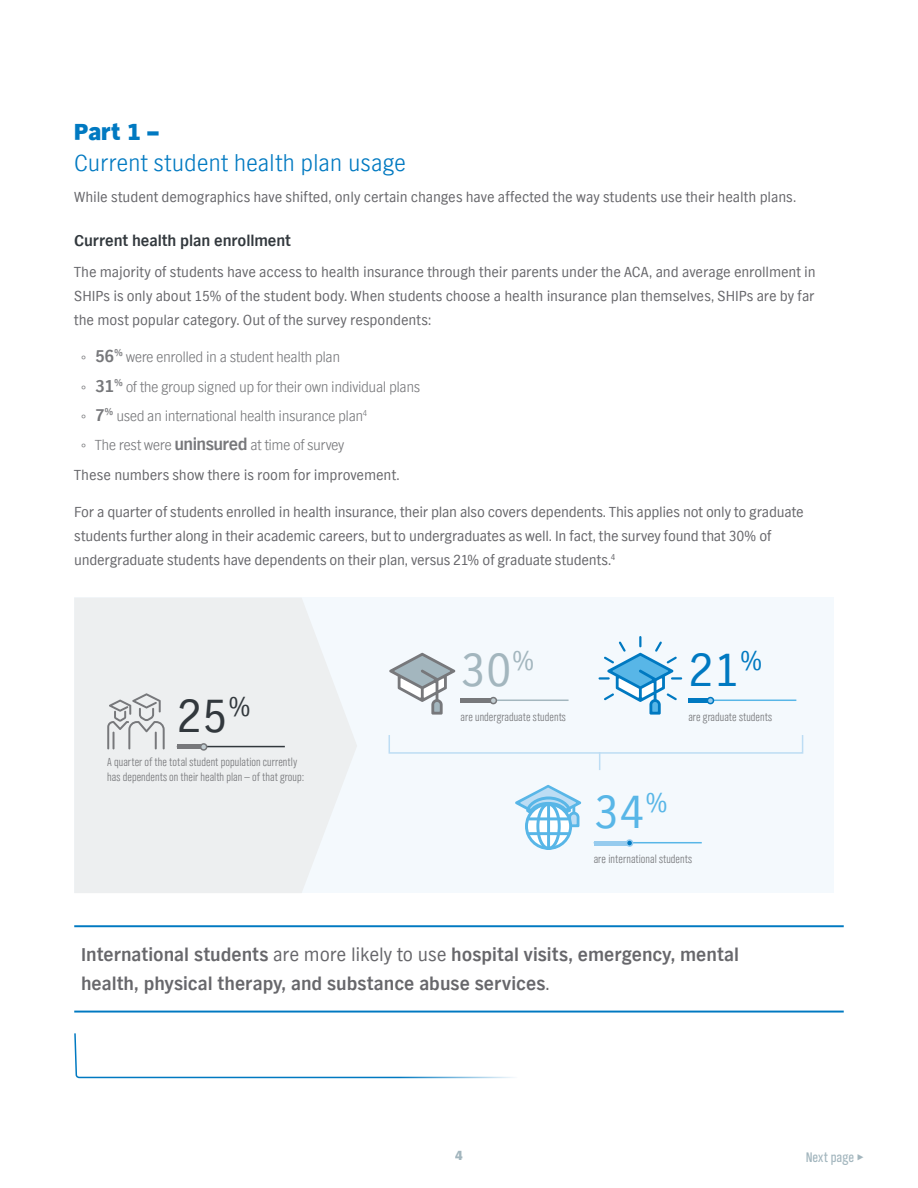
<style>
.page{position:relative;width:918px;height:1188px;background:#fff}
.page>*{position:absolute;margin:0;border:0;box-sizing:border-box;transform-origin:0 0}
.t1{font:48px "TV Nord EF";color:#a3b6be}
.t2{font:48px "TV Nord EF";color:#0079c1}
.t3{font:48px "TV Nord EF";color:#58b6e7}
.t4{font:48px "TV Nord EF";color:#32383d}
.t5{font:300 24px "TV Nord EF";letter-spacing:-.005em;color:#0079c1}
.t6{font:800 24px "TV Nord EF";color:#0079c1}
.t7{font:700 19.65px/29.4px "TV Nord EF";letter-spacing:.005em;color:#67676b}
.t8{font:700 16.5px "TV Nord EF";letter-spacing:-.005em;color:#32383d}
.t9{font:15px/24px "TV Nord EF";letter-spacing:-.01em;color:#67676b;text-align:justify}
.t10{font:300 15px "TV Nord EF";letter-spacing:-.03em;color:#77787b}
.t11{font:14.25px "TV Nord EF Regular Con";color:#a3b6be}
.t12{font:800 13.5px "TV Nord EF";color:#a3b6be}
.t13{font:12px/14.4px "TV Nord EF Light Con";letter-spacing:.005em;color:#77787b}
.s1{font-weight:400;font-size:13.5px}
.s2{font-weight:700;font-size:18px}
.s3{font-weight:400}
</style>
<div class="page">
<hr style="left:74px;top:925px;width:770px;height:2px;background:#0079c1">
<hr style="left:74px;top:1011px;width:770px;height:2px;background:#0079c1">
<div style="left:74px;top:598px;width:760px;height:295px;background:#f4f9fd"></div>
<svg style="left:75px;top:598px;width:282px;height:295px;fill:#edeff0"></svg>
<hr style="left:461px;top:700px;width:108px;height:1px;background:#a3b6be">
<hr style="left:688px;top:700px;width:108px;height:1px;background:#58b6e7">
<svg style="left:389px;top:653px;width:66px;height:62px"></svg>
<svg style="left:598px;top:636px;width:85px;height:79px"></svg>
<div style="left:461px;top:698px;width:32px;height:5px;background:#77787b"></div>
<div style="left:490px;top:697px;width:7px;height:7px;border:2px solid #77787b;border-radius:50%"></div>
<div style="left:689px;top:698px;width:21px;height:5px;background:#0079c1"></div>
<div style="left:707px;top:697px;width:7px;height:7px;border:2px solid #0079c1;border-radius:50%"></div>
<hr style="left:594px;top:842px;width:108px;height:1px;background:#58b6e7">
<hr style="left:594px;top:841px;width:36px;height:4px;background:#96cbee">
<div style="left:626px;top:839px;width:7px;height:8px;border:2px solid #96cbee;border-radius:50%"></div>
<hr style="left:177px;top:746px;width:108px;height:1px;background:#32383d">
<hr style="left:177px;top:745px;width:27px;height:4px;background:#77787b">
<div style="left:200px;top:743px;width:7px;height:8px;border:2px solid #77787b;border-radius:50%"></div>
<svg style="left:107px;top:693px;width:58px;height:56px"></svg>
<div style="left:389px;top:734px;width:414px;height:20px;border:2px solid #bdddf4"></div>
<svg style="left:599px;top:752px;width:1px;height:18px"></svg>
<svg style="left:515px;top:785px;width:66px;height:65px"></svg>
<svg style="left:74px;top:1033px;width:440px;height:46px"></svg>
<h2 class="t6" style="left:74px;top:117px;width:86px">Part 1 –</h2>
<h2 class="t5" style="left:74px;top:150px;width:333px">Current student health plan usage</h2>
<p class="t9" style="left:74px;top:185px;width:723px">While student demographics have shifted, only certain changes have affected the way students use their health plans.</p>
<p class="t8" style="left:74px;top:231px;width:218px">Current health plan enrollment</p>
<p class="t9" style="left:74px;top:260px;width:743px">The majority of students have access to health insurance through their parents under the ACA, and average enrollment in SHIPs is only about 15% of the student body. When students choose a health insurance plan themselves, SHIPs are by far the most popular category. Out of the survey respondents:</p>
<p class="t10" style="left:82px;top:349px;width:260px"><span class="s1">◦</span> <span class="s2">56</span><sup>%</sup> were enrolled in a student health plan</p>
<p class="t10" style="left:82px;top:379px;width:340px"><span class="s1">◦</span> <span class="s2">31</span><sup>%</sup> of the group signed up for their own individual plans</p>
<p class="t10" style="left:82px;top:408px;width:287px"><span class="s1">◦</span> <span class="s2">7</span><sup>%</sup> used an international health insurance plan<sup>4</sup></p>
<p class="t10" style="left:82px;top:437px;width:264px"><span class="s1">◦</span> The rest were <span class="s2">uninsured</span> at time of survey</p>
<p class="t9" style="left:74px;top:463px;width:327px">These numbers show there is room for improvement.</p>
<p class="t9" style="left:74px;top:501px;width:731px;text-align:left">For a quarter of students enrolled in health insurance, their plan also covers dependents. This applies not only to graduate students further along in their academic careers, but to undergraduates as well. In fact, the survey found that 30% of undergraduate students have dependents on their plan, versus 21% of graduate students.<sup>4</sup></p>
<h1 class="t4" style="left:177px;top:690px;width:76px">25<sup>%</sup></h1>
<p class="t13" style="left:107px;top:756px;width:198px">A quarter of the total student population currently has dependents on their health plan — of that group:</p>
<h1 class="t1" style="left:461px;top:644px;width:76px">30<sup>%</sup></h1>
<p class="t13" style="left:461px;top:710px;width:107px">are undergraduate students</p>
<h1 class="t2" style="left:688px;top:644px;width:76px">21<sup>%</sup></h1>
<p class="t13" style="left:688px;top:710px;width:85px">are graduate students</p>
<h1 class="t3" style="left:594px;top:786px;width:76px">34<sup>%</sup></h1>
<p class="t13" style="left:594px;top:852px;width:100px">are international students</p>
<h3 class="t7" style="left:81px;top:940px;width:660px">International students <span class="s3">are more likely to use</span> hospital visits, emergency, mental health, physical therapy, and substance abuse services<span class="s3">.</span></h3>
<p class="t12" style="left:455px;top:1147px;width:9px">4</p>
<p class="t11" style="left:806px;top:1149px;width:60px">Next page ▸</p>
</div>
